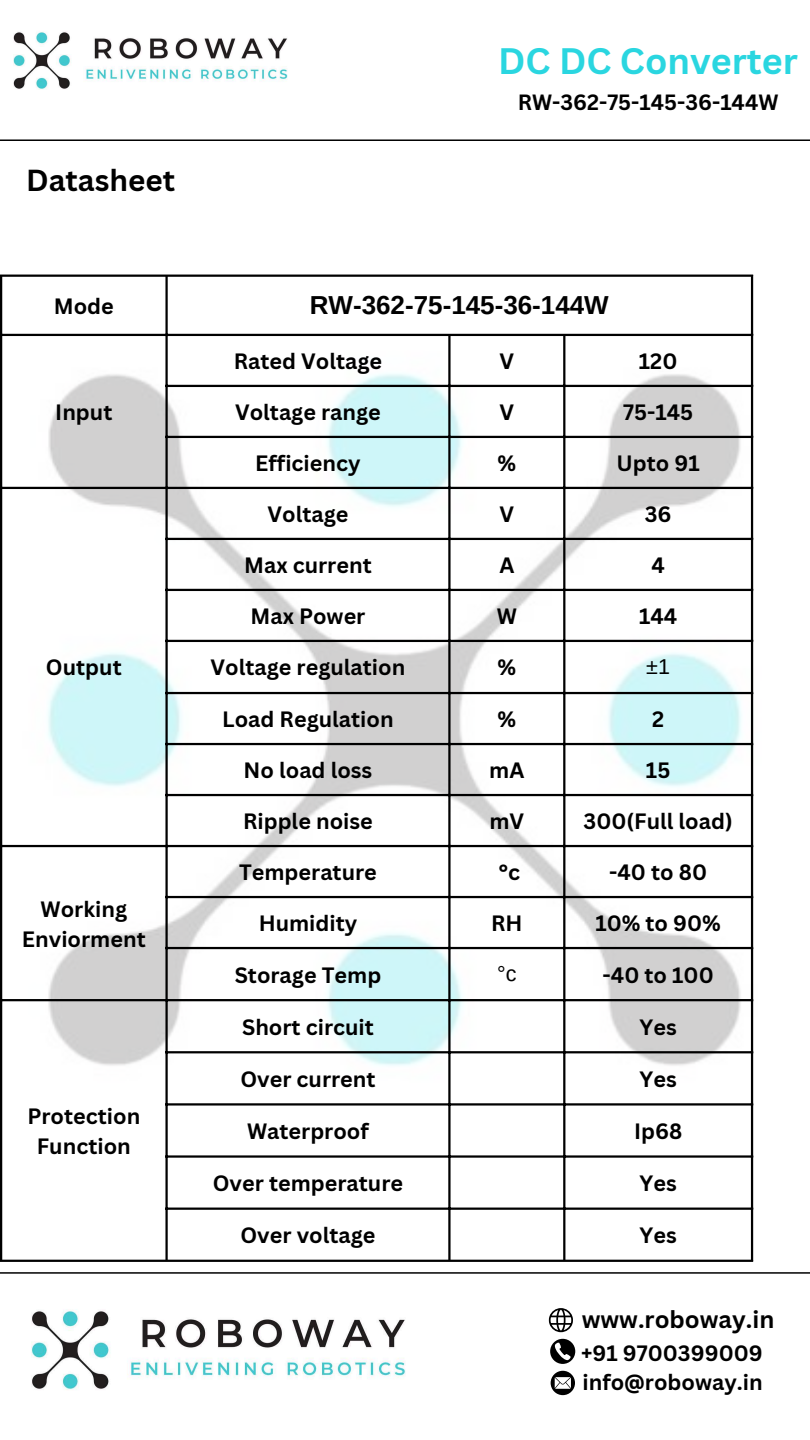
<style>
.page{position:relative;width:810px;height:1440px;background:#fff}
.page>*{position:absolute;margin:0;border:0;box-sizing:border-box;transform-origin:0 0}
.t1{font:700 35.85px "Canva Sans";color:#2ad6e0}
.t2{font:700 29.6px "Canva Sans";color:#000}
.t3{font:700 26px "Arimo";color:#000}
.t4{font:700 23.8px "Canva Sans";color:#000}
.t5{font:700 21.6px/30px "Canva Sans";color:#000;text-align:center}
.t6{font:700 21.5px "Canva Sans";color:#000}
.t7{font:21.5px "Arimo";color:#000}
</style>
<div class="page">
<img style="left:0;top:274px;width:754px;height:940px">
<hr style="left:0;top:1272px;width:810px;height:2px;background:#000">
<img style="left:31px;top:1310px;width:374px;height:80px">
<svg style="left:549px;top:1308px;width:24px;height:24px"></svg>
<svg style="left:550px;top:1339px;width:25px;height:25px"></svg>
<svg style="left:551px;top:1371px;width:24px;height:24px"></svg>
<hr style="left:0;top:139px;width:810px;height:2px;background:#000">
<img style="left:13px;top:32px;width:275px;height:58px">
<hr style="left:0;top:277px;width:2px;height:983px;background:#000">
<hr style="left:165px;top:277px;width:3px;height:983px;background:#000">
<hr style="left:448px;top:336px;width:3px;height:924px;background:#000">
<hr style="left:563px;top:336px;width:2px;height:924px;background:#000">
<hr style="left:751px;top:277px;width:2px;height:983px;background:#000">
<hr style="left:0;top:275px;width:753px;height:2px;background:#000">
<hr style="left:0;top:334px;width:753px;height:2px;background:#000">
<hr style="left:165px;top:385px;width:588px;height:2px;background:#000">
<hr style="left:165px;top:436px;width:588px;height:2px;background:#000">
<hr style="left:0;top:487px;width:753px;height:2px;background:#000">
<hr style="left:165px;top:538px;width:588px;height:2px;background:#000">
<hr style="left:165px;top:589px;width:588px;height:2px;background:#000">
<hr style="left:165px;top:640px;width:588px;height:2px;background:#000">
<hr style="left:165px;top:692px;width:588px;height:2px;background:#000">
<hr style="left:165px;top:743px;width:588px;height:2px;background:#000">
<hr style="left:165px;top:794px;width:588px;height:2px;background:#000">
<hr style="left:0;top:845px;width:753px;height:2px;background:#000">
<hr style="left:165px;top:896px;width:588px;height:2px;background:#000">
<hr style="left:165px;top:947px;width:588px;height:2px;background:#000">
<hr style="left:0;top:999px;width:753px;height:2px;background:#000">
<hr style="left:165px;top:1051px;width:588px;height:2px;background:#000">
<hr style="left:165px;top:1103px;width:588px;height:3px;background:#000">
<hr style="left:165px;top:1155px;width:588px;height:3px;background:#000">
<hr style="left:165px;top:1208px;width:588px;height:2px;background:#000">
<hr style="left:0;top:1260px;width:753px;height:2px;background:#000">
<h2 class="t2" style="left:26px;top:160px;width:151px">Datasheet</h2>
<h1 class="t1" style="left:498px;top:35px;width:301px">DC DC Converter</h1>
<p class="t6" style="left:518px;top:87px;width:262px">RW-362-75-145-36-144W</p>
<p class="t5" style="left:54px;top:290px;width:62px">Mode</p>
<p class="t3" style="left:310px;top:291px;width:301px">RW-362-75-145-36-144W</p>
<p class="t5" style="left:55px;top:396px;width:59px">Input</p>
<p class="t5" style="left:46px;top:652px;width:77px">Output</p>
<p class="t5" style="left:22px;top:893px;width:125px">Working<br>Enviorment</p>
<p class="t5" style="left:27px;top:1101px;width:114px">Protection<br>Function</p>
<p class="t5" style="left:234px;top:345px;width:150px">Rated Voltage</p>
<p class="t5" style="left:500px;top:345px;width:16px">V</p>
<p class="t5" style="left:639px;top:345px;width:40px">120</p>
<p class="t5" style="left:235px;top:396px;width:147px">Voltage range</p>
<p class="t5" style="left:500px;top:396px;width:16px">V</p>
<p class="t5" style="left:623px;top:396px;width:72px">75-145</p>
<p class="t5" style="left:255px;top:447px;width:107px">Efficiency</p>
<p class="t5" style="left:498px;top:447px;width:20px">%</p>
<p class="t5" style="left:617px;top:447px;width:85px">Upto 91</p>
<p class="t5" style="left:268px;top:498px;width:82px">Voltage</p>
<p class="t5" style="left:500px;top:498px;width:16px">V</p>
<p class="t5" style="left:645px;top:498px;width:28px">36</p>
<p class="t5" style="left:244px;top:549px;width:129px">Max current</p>
<p class="t5" style="left:499px;top:549px;width:17px">A</p>
<p class="t5" style="left:651px;top:549px;width:15px">4</p>
<p class="t5" style="left:251px;top:600px;width:116px">Max Power</p>
<p class="t5" style="left:497px;top:600px;width:22px">W</p>
<p class="t5" style="left:639px;top:600px;width:40px">144</p>
<p class="t5" style="left:211px;top:652px;width:196px">Voltage regulation</p>
<p class="t5" style="left:498px;top:652px;width:20px">%</p>
<p class="t7" style="left:646px;top:655px;width:25px">±1</p>
<p class="t5" style="left:222px;top:703px;width:173px">Load Regulation</p>
<p class="t5" style="left:498px;top:703px;width:20px">%</p>
<p class="t5" style="left:652px;top:703px;width:14px">2</p>
<p class="t5" style="left:244px;top:754px;width:130px">No load loss</p>
<p class="t5" style="left:489px;top:754px;width:37px">mA</p>
<p class="t5" style="left:646px;top:754px;width:26px">15</p>
<p class="t5" style="left:243px;top:805px;width:131px">Ripple noise</p>
<p class="t5" style="left:489px;top:805px;width:36px">mV</p>
<p class="t5" style="left:584px;top:805px;width:151px">300(Full load)</p>
<p class="t5" style="left:239px;top:856px;width:139px">Temperature</p>
<p class="t5" style="left:499px;top:856px;width:23px">°c</p>
<p class="t5" style="left:609px;top:856px;width:99px">-40 to 80</p>
<p class="t5" style="left:259px;top:907px;width:100px">Humidity</p>
<p class="t5" style="left:491px;top:907px;width:33px">RH</p>
<p class="t5" style="left:595px;top:907px;width:127px">10% to 90%</p>
<p class="t5" style="left:235px;top:959px;width:148px">Storage Temp</p>
<p class="t7" style="left:497px;top:962px;width:21px">°c</p>
<p class="t5" style="left:603px;top:959px;width:113px">-40 to 100</p>
<p class="t5" style="left:242px;top:1011px;width:133px">Short circuit</p>
<p class="t5" style="left:640px;top:1011px;width:39px">Yes</p>
<p class="t5" style="left:240px;top:1063px;width:137px">Over current</p>
<p class="t5" style="left:640px;top:1063px;width:39px">Yes</p>
<p class="t5" style="left:247px;top:1116px;width:123px">Waterproof</p>
<p class="t5" style="left:634px;top:1116px;width:50px">Ip68</p>
<p class="t5" style="left:213px;top:1168px;width:192px">Over temperature</p>
<p class="t5" style="left:640px;top:1168px;width:39px">Yes</p>
<p class="t5" style="left:241px;top:1220px;width:136px">Over voltage</p>
<p class="t5" style="left:640px;top:1220px;width:39px">Yes</p>
<p class="t4" style="left:582px;top:1303px;width:194px">www.roboway.in</p>
<p class="t5" style="left:581px;top:1337px;width:183px;text-align:left">+91 9700399009 info@roboway.in</p>
</div>
